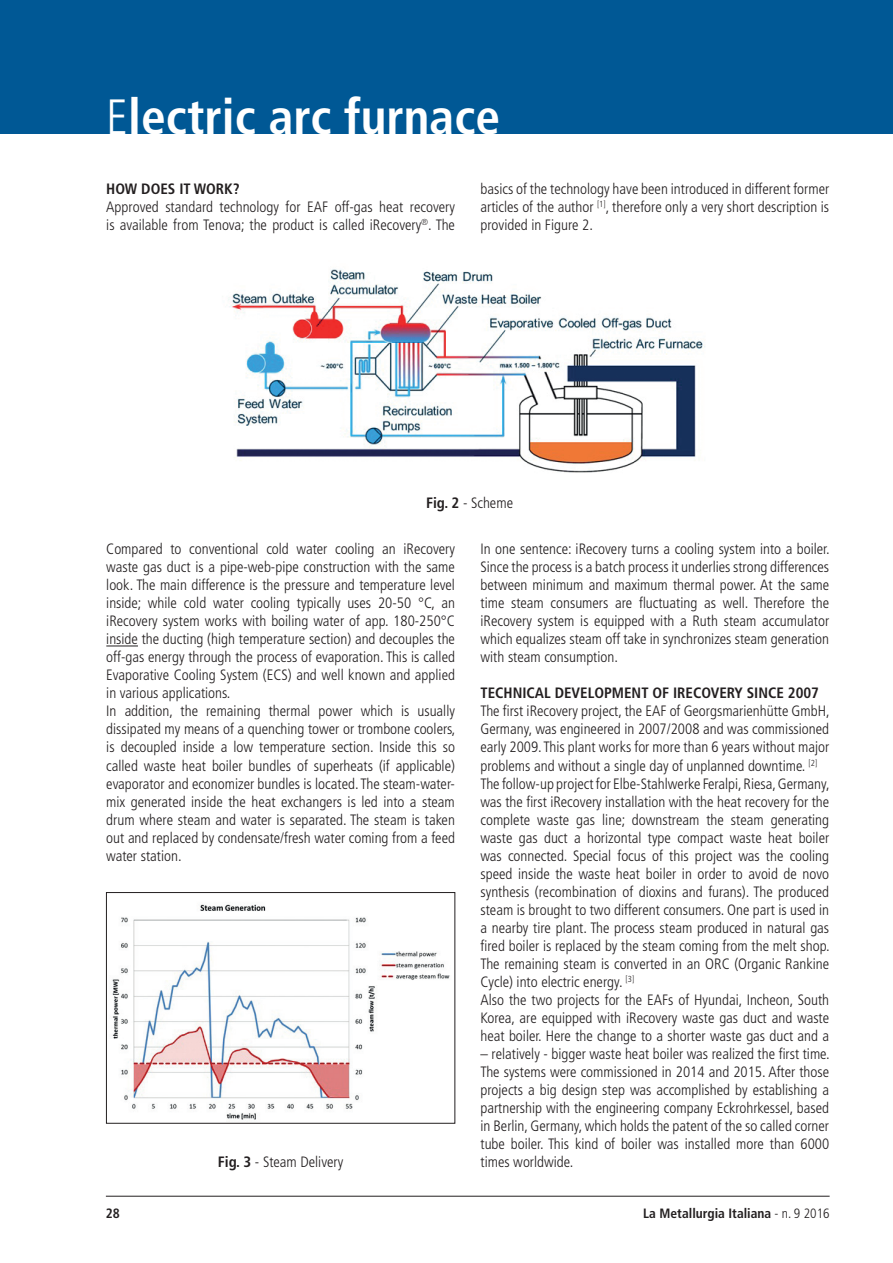
<style>
.page{position:relative;width:893px;height:1263px;background:#fff}
.page>*{position:absolute;margin:0;border:0;box-sizing:border-box;transform-origin:0 0}
.t1{font:700 condensed 49.5px "Frutiger LT Std";color:#fff}
.t2{font:300 condensed 15px/18px "Frutiger LT Std";color:#231f20}
.t3{font:700 condensed 15px "Frutiger LT Std";color:#231f20}
.t4{font:700 condensed 13.5px "Frutiger LT Std";color:#231f20}
.s1{font-weight:300}
.s2{font-weight:700}
</style>
<div class="page">
<div style="left:0;top:0;width:893px;height:134px;background:#005895"></div>
<hr style="left:106px;top:1196px;width:724px;height:1px;background:#231f20">
<img style="left:228px;top:269px;width:477px;height:204px">
<hr style="left:106px;top:646px;width:32px;height:1px;background:#231f20">
<img style="left:112px;top:904px;width:338px;height:216px">
<div style="left:106px;top:892px;width:349px;height:231px;border:1px solid #231f20"></div>
<h1 class="t1" style="left:106px;top:87px;width:395px"><span class="s1">E</span>LECTRIC ARC FURNACE</h1>
<p class="t3" style="left:106px;top:180px;width:135px">HOW DOES IT WORK?</p>
<p class="t2" style="left:106px;top:198px;width:350px">Approved standard technology for EAF off-gas heat recovery is available from Tenova; the product is called iRecovery<sup>®</sup>. The</p>
<p class="t2" style="left:480px;top:180px;width:350px;text-align:justify">basics of the technology have been introduced in different former articles of the author <sup>[1]</sup>, therefore only a very short description is provided in Figure 2.</p>
<p class="t2" style="left:426px;top:494px;width:88px"><span class="s2">FIG. 2</span> - Scheme</p>
<p class="t2" style="left:106px;top:540px;width:351px">Compared to conventional cold water cooling an iRecovery waste gas duct is a pipe-web-pipe construction with the same look. The main difference is the pressure and temperature level inside; while cold water cooling typically uses 20-50 °C, an iRecovery system works with boiling water of app. 180-250°C inside the ducting (high temperature section) and decouples the off-gas energy through the process of evaporation. This is called Evaporative Cooling System (ECS) and well known and applied in various applications.<br>In addition, the remaining thermal power which is usually dissipated my means of a quenching tower or trombone coolers, is decoupled inside a low temperature section. Inside this so called waste heat boiler bundles of superheats (if applicable) evaporator and economizer bundles is located. The steam-water&shy;mix generated inside the heat exchangers is led into a steam drum where steam and water is separated. The steam is taken out and replaced by condensate/fresh water coming from a feed water station.</p>
<p class="t2" style="left:480px;top:540px;width:351px;text-align:justify">In one sentence: iRecovery turns a cooling system into a boiler.<br>Since the process is a batch process it underlies strong differences between minimum and maximum thermal power. At the same time steam consumers are fluctuating as well. Therefore the iRecovery system is equipped with a Ruth steam accumulator which equalizes steam off take in synchronizes steam generation with steam consumption.</p>
<p class="t3" style="left:480px;top:684px;width:340px">TECHNICAL DEVELOPMENT OF IRECOVERY SI NCE 2007</p>
<p class="t2" style="left:480px;top:702px;width:351px">The first iRecovery project, the EAF of Georgsmarienhütte GmbH, Germany, was engineered in 2007/2008 and was commissioned early 2009. This plant works for more than 6 years without major problems and without a single day of unplanned downtime. <sup>[2] </sup>The follow-up project for Elbe-Stahlwerke Feralpi, Riesa, Germany, was the first iRecovery installation with the heat recovery for the complete waste gas line; downstream the steam generating waste gas duct a horizontal type compact waste heat boiler was connected. Special focus of this project was the cooling speed inside the waste heat boiler in order to avoid de novo synthesis (recombination of dioxins and furans). The produced steam is brought to two different consumers. One part is used in a nearby tire plant. The process steam produced in natural gas fired boiler is replaced by the steam coming from the melt shop.<br>The remaining steam is converted in an ORC (Organic Rankine Cycle) into electric energy. <sup>[3]<br></sup>Also the two projects for the EAFs of Hyundai, Incheon, South Korea, are equipped with iRecovery waste gas duct and waste heat boiler. Here the change to a shorter waste gas duct and a</p>
<p class="t2" style="left:480px;top:1044px;width:351px;text-align:justify">– relatively - bigger waste heat boiler was realized the first time.<br>The systems were commissioned in 2014 and 2015. After those projects a big design step was accomplished by establishing a partnership with the engineering company Eckrohrkessel, based in Berlin, Germany, which holds the patent of the so called corner tube boiler. This kind of boiler was installed more than 6000 times worldwide.</p>
<p class="t2" style="left:218px;top:1152px;width:127px"><span class="s2">FIG. 3</span> - Steam Delivery</p>
<p class="t4" style="left:106px;top:1205px;width:16px">28</p>
<p class="t4" style="left:643px;top:1205px;width:188px">LA METALLURGIA ITALIANA <span class="s1">- n. 9 2016</span></p>
</div>
